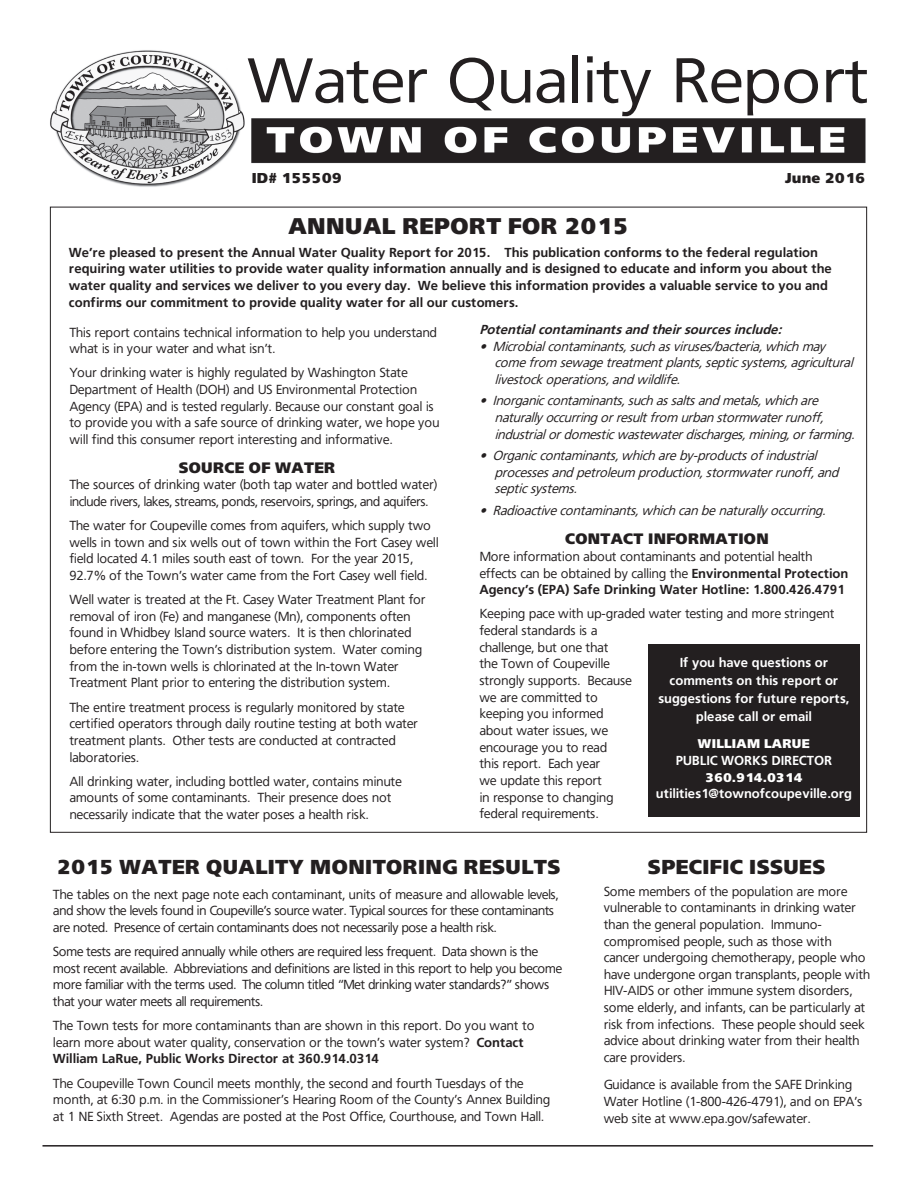
<style>
.page{position:relative;width:918px;height:1188px;background:#fff}
.page>*{position:absolute;margin:0;border:0;box-sizing:border-box;transform-origin:0 0}
.t1{font:72.6px "Weissach";color:#231f20;scale:1.09 1}
.t2{font:900 27.3px "Weissach";color:#231f20}
.t3{font:900 24.15px "Weissach";color:#231f20}
.t4{font:900 18.15px "Weissach";color:#231f20}
.t5{font:900 17.1px "Weissach";color:#231f20}
.t6{font:15.15px/16.6px "Weissach";color:#231f20}
.t7{font:15.15px/16.6px "Weissach";letter-spacing:-.02em;color:#231f20}
.t8{font:italic 15.15px/16.6px "Weissach";color:#231f20}
.t9{font:700 15.15px/16.6px "Weissach";color:#231f20}
.t10{font:700 15.15px/18px "Weissach";color:#fff;text-align:center}
.t11{font:italic 700 15.15px "Weissach";color:#231f20}
.t12{font:900 15.15px "Weissach";color:#fff}
.s1{font-weight:700}
</style>
<div class="page">
<hr style="left:42px;top:1145px;width:831px;height:2px;background:#231f20">
<img style="left:251px;top:118px;width:615px;height:46px">
<img style="left:50px;top:50px;width:195px;height:137px">
<div style="left:648px;top:644px;width:211px;height:173px;background:#231f20"></div>
<h1 class="t1" style="left:247px;top:44px;width:571px">Water Quality Report</h1>
<p class="t5" style="left:252px;top:169px;width:92px">ID# 155509</p>
<p class="t5" style="left:785px;top:169px;width:82px">JUNE 2016</p>
<h2 class="t2" style="left:288px;top:212px;width:342px">ANNUAL REPORT FOR 2015</h2>
<p class="t9" style="left:69px;top:244px;width:764px">We’re pleased to present the Annual Water Quality Report for 2015. This publication conforms to the federal regulation requiring water utilities to provide water quality information annually and is designed to educate and inform you about the water quality and services we deliver to you every day. We believe this information provides a valuable service to you and confirms our commitment to provide quality water for all our customers.</p>
<p class="t11" style="left:479px;top:322px;width:303px">Potential contaminants and their sources include:</p>
<p class="t8" style="left:495px;top:338px;width:359px;text-indent:-15px">• Microbial contaminants, such as viruses/bacteria, which may come from sewage treatment plants, septic systems, agricultural livestock operations, and wildlife.</p>
<p class="t8" style="left:495px;top:392px;width:361px;text-indent:-15px">• Inorganic contaminants, such as salts and metals, which are naturally occurring or result from urban stormwater runoff, industrial or domestic wastewater discharges, mining, or farming.</p>
<p class="t8" style="left:495px;top:447px;width:345px;text-indent:-15px">• Organic contaminants, which are by-products of industrial processes and petroleum production, stormwater runoff, and septic systems.</p>
<p class="t8" style="left:479px;top:502px;width:347px">• Radioactive contaminants, which can be naturally occurring.</p>
<p class="t4" style="left:565px;top:530px;width:206px">CONTACT INFORMATION</p>
<p class="t6" style="left:479px;top:548px;width:370px">More information about contaminants and potential health effects can be obtained by calling the <span class="s1">Environmental Protection<br>Agency’s (EPA) Safe Drinking Water Hotline: 1.800.426.4791</span></p>
<p class="t6" style="left:479px;top:605px;width:357px">Keeping pace with up-graded water testing and more stringent federal standards is a<br>challenge, but one that<br>the Town of Coupeville<br>strongly supports. Because<br>we are committed to<br>keeping you informed<br>about water issues, we<br>encourage you to read<br>this report. Each year<br>we update this report<br>in response to changing<br>federal requirements.</p>
<h3 class="t3" style="left:57px;top:855px;width:504px">2015 WATER QUALITY MONITORI NG RESULTS</h3>
<p class="t7" style="left:53px;top:886px;width:507px">The tables on the next page note each contaminant, units of measure and allowable levels, and show the levels found in Coupeville’s source water. Typical sources for these contaminants are noted. Presence of certain contaminants does not necessarily pose a health risk.</p>
<p class="t7" style="left:53px;top:943px;width:511px">Some tests are required annually while others are required less frequent. Data shown is the most recent available. Abbreviations and definitions are listed in this report to help you become more familiar with the terms used. The column titled “Met drinking water standards?” shows that your water meets all requirements.</p>
<p class="t6" style="left:53px;top:1017px;width:483px">The Town tests for more contaminants than are shown in this report. Do you want to learn more about water quality, conservation or the town’s water system? <span class="s1">Contact<br>William LaRue, Public Works Director at 360.914.0314</span></p>
<p class="t6" style="left:53px;top:1075px;width:498px">The Coupeville Town Council meets monthly, the second and fourth Tuesdays of the month, at 6:30 p.m. in the Commissioner’s Hearing Room of the County’s Annex Building at 1 NE Sixth Street. Agendas are posted at the Post Office, Courthouse, and Town Hall.</p>
<p class="t6" style="left:69px;top:324px;width:369px">This report contains technical information to help you understand what is in your water and what isn’t.</p>
<p class="t6" style="left:69px;top:365px;width:371px">Your drinking water is highly regulated by Washington State Department of Health (DOH) and US Environmental Protection Agency (EPA) and is tested regularly. Because our constant goal is to provide you with a safe source of drinking water, we hope you will find this consumer report interesting and informative.</p>
<p class="t4" style="left:179px;top:458px;width:157px">SOURCE OF WATER</p>
<p class="t7" style="left:69px;top:476px;width:369px">The sources of drinking water (both tap water and bottled water) include rivers, lakes, streams, ponds, reservoirs, springs, and aquifers.</p>
<p class="t6" style="left:69px;top:517px;width:371px">The water for Coupeville comes from aquifers, which supply two wells in town and six wells out of town within the Fort Casey well field located 4.1 miles south east of town. For the year 2015, 92.7% of the Town’s water came from the Fort Casey well field.</p>
<p class="t6" style="left:69px;top:591px;width:358px">Well water is treated at the Ft. Casey Water Treatment Plant for removal of iron (Fe) and manganese (Mn), components often found in Whidbey Island source waters. It is then chlorinated before entering the Town’s distribution system. Water coming from the in-town wells is chlorinated at the In-town Water Treatment Plant prior to entering the distribution system.</p>
<p class="t6" style="left:69px;top:699px;width:350px">The entire treatment process is regularly monitored by state certified operators through daily routine testing at both water treatment plants. Other tests are conducted at contracted laboratories.</p>
<p class="t6" style="left:69px;top:773px;width:334px">All drinking water, including bottled water, contains minute amounts of some contaminants. Their presence does not necessarily indicate that the water poses a health risk.</p>
<p class="t10" style="left:658px;top:653px;width:193px">If you have questions or comments on this report or suggestions for future reports, please call or email</p>
<p class="t12" style="left:698px;top:736px;width:113px">WILLIAM LARUE</p>
<p class="t10" style="left:676px;top:751px;width:113px">Public Works Direct</p>
<p class="t10" style="left:814px;top:751px;width:17px">or</p>
<p class="t12" style="left:705px;top:769px;width:99px">360.914.0314</p>
<p class="t10" style="left:656px;top:785px;width:198px">utilities1@townofcoupeville.org</p>
<h3 class="t3" style="left:648px;top:855px;width:178px">SPECIFIC ISSUES</h3>
<p class="t6" style="left:604px;top:883px;width:268px">Some members of the population are more vulnerable to contaminants in drinking water than the general population. Immuno&shy;compromised people, such as those with cancer undergoing chemotherapy, people who have undergone organ transplants, people with HIV-AIDS or other immune system disorders, some elderly, and infants, can be particularly at risk from infections. These people should seek advice about drinking water from their health care providers.</p>
<p class="t6" style="left:604px;top:1076px;width:260px">Guidance is available from the SAFE Drinking<br>Water Hotline (1-800-426-4791), and on EPA’s web site at www.epa.gov/safewater.</p>
</div>
